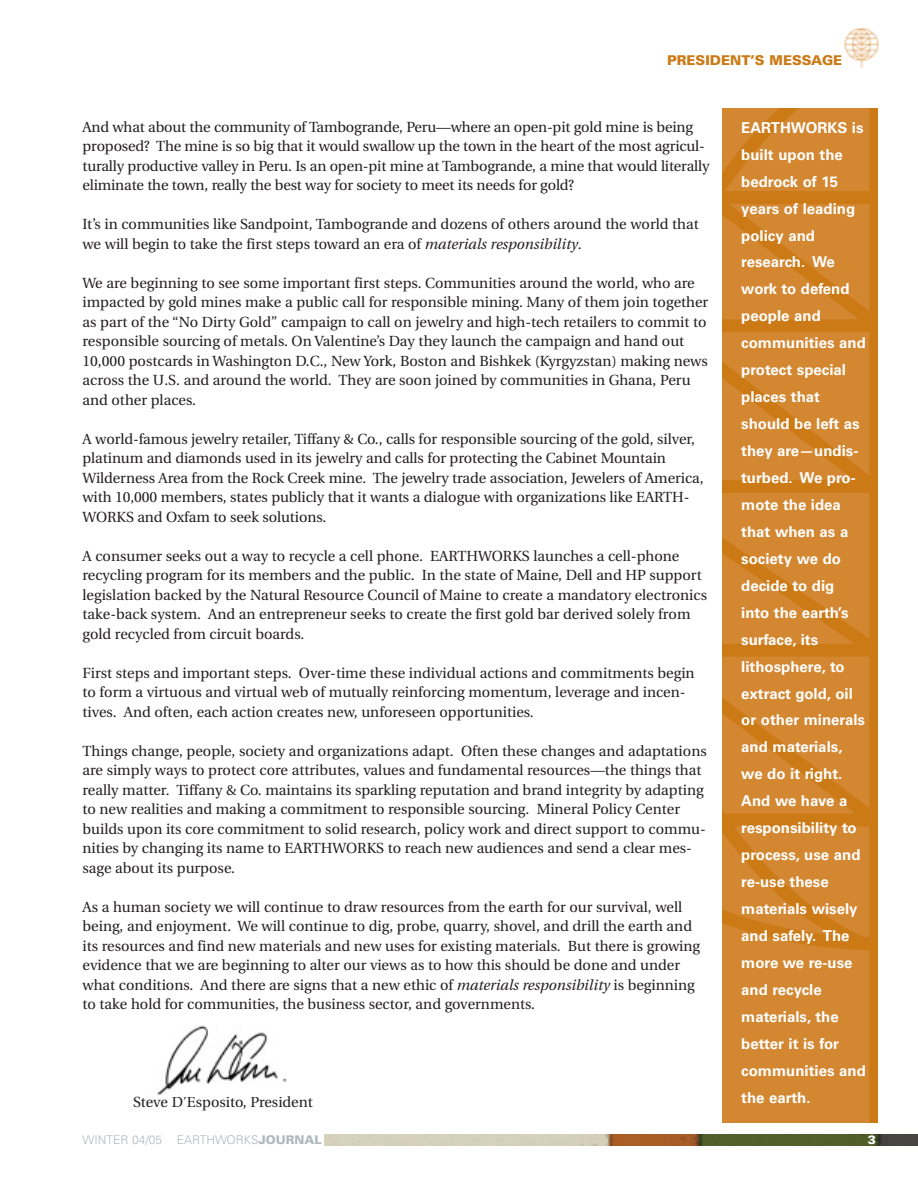
<style>
.page{position:relative;width:918px;height:1188px;background:#fff}
.page>*{position:absolute;margin:0;border:0;box-sizing:border-box;transform-origin:0 0}
.t1{font:700 15px/27px "Univers";color:#fff}
.t2{font:14.7px/19.5px "Utopia";color:#231f20}
.t3{font:900 13.5px "Univers";color:#cb7a16}
.t4{font:300 12px "Univers";color:#aeb8be}
.t5{font:900 12px "Univers";color:#fff}
.s1{font-style:italic}
.s2{font-weight:900}
</style>
<div class="page">
<img style="left:324px;top:1134px;width:594px;height:12px">
<img style="left:157px;top:1025px;width:130px;height:71px">
<svg style="left:722px;top:108px;width:156px;height:1015px;background:#d1842c"></svg>
<img style="left:844px;top:28px;width:35px;height:40px">
<p class="t3" style="left:667px;top:55px;width:177px">PRESIDENT’S MESSAGE</p>
<p class="t2" style="left:82px;top:119px;width:628px">And what about the community of Tambogrande, Peru—where an open-pit gold mine is being proposed? The mine is so big that it would swallow up the town in the heart of the most agricul&shy;turally productive valley in Peru. Is an open-pit mine at Tambogrande, a mine that would literally eliminate the town, really the best way for society to meet its needs for gold?</p>
<p class="t2" style="left:82px;top:216px;width:618px">It’s in communities like Sandpoint, Tambogrande and dozens of others around the world that we will begin to take the first steps toward an era of <span class="s1">materials responsibility</span>.</p>
<p class="t2" style="left:82px;top:275px;width:627px">We are beginning to see some important first steps. Communities around the world, who are impacted by gold mines make a public call for responsible mining. Many of them join together as part of the “No Dirty Gold” campaign to call on jewelry and high-tech retailers to commit to responsible sourcing of metals. On Valentine’s Day they launch the campaign and hand out 10,000 postcards in Washington D.C., New York, Boston and Bishkek (Kyrgyzstan) making news across the U.S. and around the world. They are soon joined by communities in Ghana, Peru and other places.</p>
<p class="t2" style="left:82px;top:431px;width:623px">A world-famous jewelry retailer, Tiffany &amp; Co., calls for responsible sourcing of the gold, silver, platinum and diamonds used in its jewelry and calls for protecting the Cabinet Mountain Wilderness Area from the Rock Creek mine. The jewelry trade association, Jewelers of America, with 10,000 members, states publicly that it wants a dialogue with organizations like EARTH-WORKS and Oxfam to seek solutions.</p>
<p class="t2" style="left:82px;top:548px;width:626px">A consumer seeks out a way to recycle a cell phone. EARTHWORKS launches a cell-phone recycling program for its members and the public. In the state of Maine, Dell and HP support legislation backed by the Natural Resource Council of Maine to create a mandatory electronics take-back system. And an entrepreneur seeks to create the first gold bar derived solely from gold recycled from circuit boards.</p>
<p class="t2" style="left:82px;top:665px;width:614px">First steps and important steps. Over-time these individual actions and commitments begin to form a virtuous and virtual web of mutually reinforcing momentum, leverage and incen&shy;tives. And often, each action creates new, unforeseen opportunities.</p>
<p class="t2" style="left:82px;top:743px;width:626px">Things change, people, society and organizations adapt. Often these changes and adaptations are simply ways to protect core attributes, values and fundamental resources—the things that really matter. Tiffany &amp; Co. maintains its sparkling reputation and brand integrity by adapting to new realities and making a commitment to responsible sourcing. Mineral Policy Center builds upon its core commitment to solid research, policy work and direct support to commu&shy;nities by changing its name to EARTHWORKS to reach new audiences and send a clear mes&shy;sage about its purpose.</p>
<p class="t2" style="left:82px;top:899px;width:619px">As a human society we will continue to draw resources from the earth for our survival, well being, and enjoyment. We will continue to dig, probe, quarry, shovel, and drill the earth and its resources and find new materials and new uses for existing materials. But there is growing evidence that we are beginning to alter our views as to how this should be done and under what conditions. And there are signs that a new ethic of <span class="s1">materials responsibility</span> is beginning to take hold for communities, the business sector, and governments.</p>
<p class="t2" style="left:133px;top:1094px;width:181px">Steve D’Esposito, President</p>
<p class="t1" style="left:741px;top:115px;width:126px">EARTHWORKS is built upon the bedrock of 15 years of leading policy and research. We work to defend people and communities and protect special places that should be left as they are—undis&shy;turbed. We pro&shy;mote the idea that when as a society we do decide to dig into the earth’s surface, its lithosphere, to extract gold, oil or other minerals and materials, we do it right.<br>And we have a responsibility to process, use and re-use these materials wisely and safely. The more we re-use and recycle materials, the better it is for communities and the earth.</p>
<p class="t4" style="left:82px;top:1135px;width:241px">WINTER 04/05 EARTHWORKS<span class="s2">JOURNAL</span></p>
<p class="t5" style="left:868px;top:1135px;width:10px">3</p>
</div>
